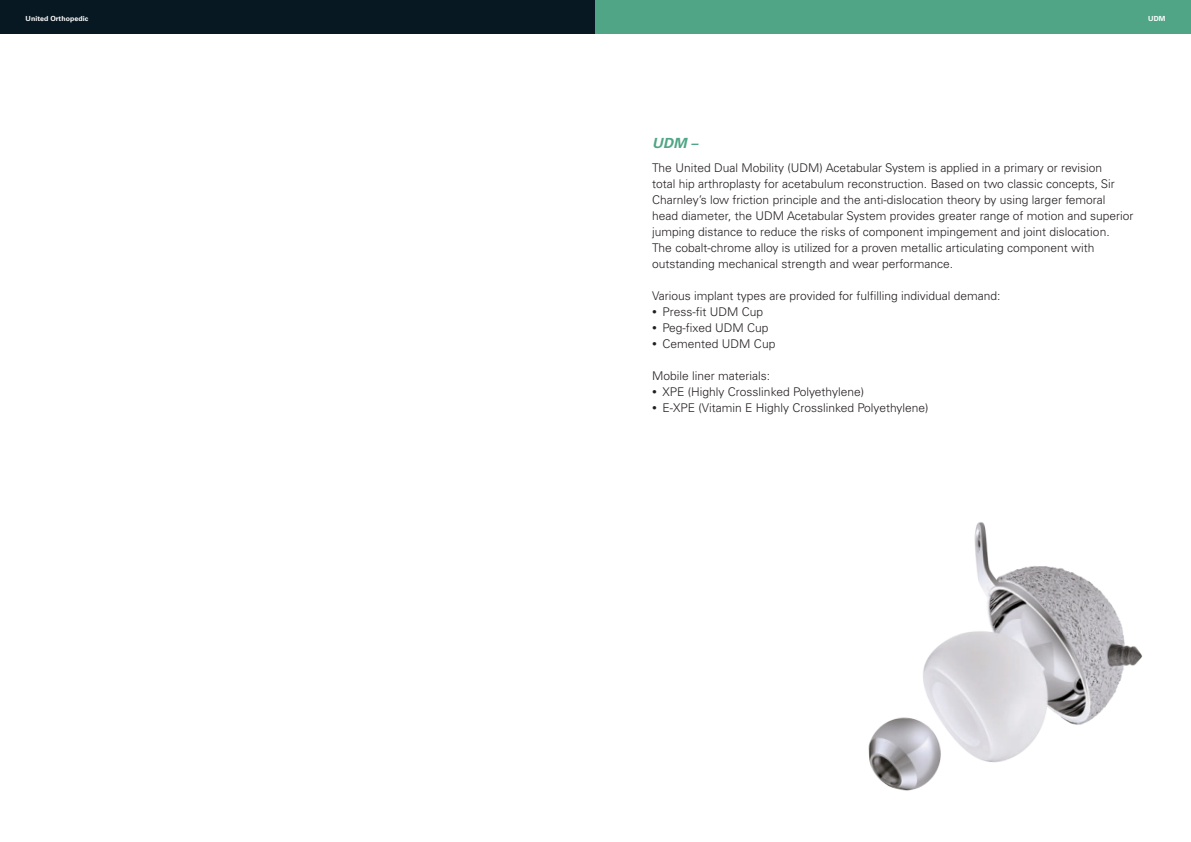
<style>
.page{position:relative;width:1191px;height:842px;background:#fff}
.page>*{position:absolute;margin:0;border:0;box-sizing:border-box;transform-origin:0 0}
.內文{font:italic 700 14px "Univers LT Pro 65";color:#4fa586}
.內文-2{font:300 12px/16px "Univers LT Pro 45";color:#231f20}
.t1{font:700 7px "Univers LT Pro 65";letter-spacing:.01em;color:#fff}
.s1{font-family:"Arial";font-weight:400;font-size:8px}
</style>
<div class="page">
<div style="left:0;top:0;width:595px;height:34px;background:#071822"></div>
<div style="left:595px;top:0;width:596px;height:34px;background:#4fa586"></div>
<img style="left:868px;top:522px;width:274px;height:269px">
<p class="t1" style="left:26px;top:14px;width:64px">United Orthopedic</p>
<p class="t1" style="left:1148px;top:14px;width:19px">UDM</p>
<p class="內文" style="left:652px;top:133px;width:47px">UDM –</p>
<p class="內文-2" style="left:652px;top:159px;width:483px">The United Dual Mobility (UDM) Acetabular System is applied in a primary or revision<br>total hip arthroplasty for acetabulum reconstruction. Based on two classic concepts, Sir Charnley’s low friction principle and the anti-dislocation theory by using larger femoral head diameter, the UDM Acetabular System provides greater range of motion and superior jumping distance to reduce the risks of component impingement and joint dislocation.<br>The cobalt-chrome alloy is utilized for a proven metallic articulating component with outstanding mechanical strength and wear performance.</p>
<p class="內文-2" style="left:652px;top:287px;width:350px">Various implant types are provided for fulfilling individual demand:</p>
<p class="內文-2" style="left:652px;top:303px;width:112px"><span class="s1">●</span> Press-fit UDM Cup</p>
<p class="內文-2" style="left:652px;top:319px;width:118px"><span class="s1">●</span> Peg-fixed UDM Cup</p>
<p class="內文-2" style="left:652px;top:335px;width:125px"><span class="s1">●</span> Cemented UDM Cup</p>
<p class="內文-2" style="left:652px;top:367px;width:120px">Mobile liner materials:</p>
<p class="內文-2" style="left:652px;top:383px;width:213px"><span class="s1">●</span> XPE (Highly Crosslinked Polyethylene)</p>
<p class="內文-2" style="left:652px;top:399px;width:278px"><span class="s1">●</span> E-XPE (Vitamin E Highly Crosslinked Polyethylene)</p>
</div>
